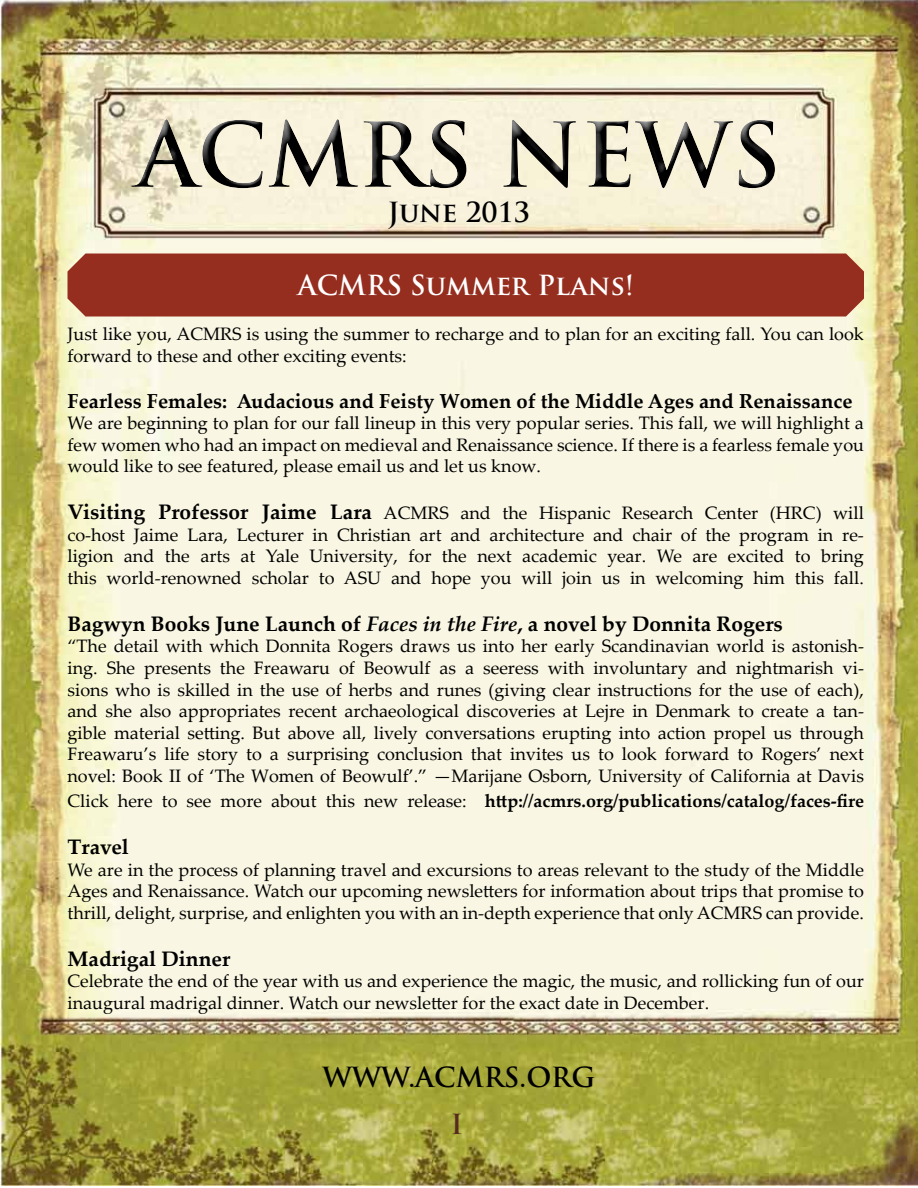
<style>
.page{position:relative;width:918px;height:1188px;background:#fff}
.page>*{position:absolute;margin:0;border:0;box-sizing:border-box;transform-origin:0 0}
.t1{font:700 27px "Trajan Pro";color:#000}
.t2{font:700 27px "Trajan Pro";color:#fff}
.t3{font:700 27px "Trajan Pro";color:#552b20}
.t4{font:700 21px "Palatino Linotype";color:#000}
.t5{font:700 20.25px "Palatino Linotype";color:#000}
.t6{font:18px/21.6px "Palatino Linotype";color:#000;text-align:justify}
.t7{font:700 18px "Palatino Linotype";color:#000}
.s1{font-weight:700;font-size:21px}
.s2{font-style:italic}
.s3{font-weight:400}
</style>
<div class="page">
<img style="left:0;top:0;width:918px;height:1186px">
<div style="left:120px;top:109px;width:662px;height:85px;background:#fff;opacity:.75"></div>
<div style="left:122px;top:113px;width:664px;height:86px;background:#000;opacity:.75"></div>
<div style="left:68px;top:254px;width:796px;height:63px;background:#962e1f"></div>
<h1 class="t1" style="left:388px;top:195px;width:144px">June 2013</h1>
<h1 class="t2" style="left:298px;top:269px;width:337px">ACMRS Summer Plans!</h1>
<p class="t6" style="left:68px;top:323px;width:798px">Just like you, ACMRS is using the summer to recharge and to plan for an exciting fall. You can look forward to these and other exciting events:</p>
<p class="t5" style="left:68px;top:386px;width:786px">Fearless Females: Audacious and Feisty Women of the Middle Ages and Renaissance</p>
<p class="t6" style="left:68px;top:412px;width:798px">We are beginning to plan for our fall lineup in this very popular series. This fall, we will highlight a few women who had an impact on medieval and Renaissance science. If there is a fearless female you would like to see featured, please email us and let us know.</p>
<p class="t6" style="left:67px;top:502px;width:798px"><span class="s1">Visiting Professor Jaime Lara</span> ACMRS and the Hispanic Research Center (HRC) will co-host Jaime Lara, Lecturer in Christian art and architecture and chair of the program in re&shy;ligion and the arts at Yale University, for the next academic year. We are excited to bring this world-renowned scholar to ASU and hope you will join us in welcoming him this fall.</p>
<p class="t4" style="left:68px;top:609px;width:717px">Bagwyn Books June Launch of <span class="s2">Faces in the Fire</span>, a novel by Donnita Rogers</p>
<p class="t6" style="left:68px;top:635px;width:798px">“The detail with which Donnita Rogers draws us into her early Scandinavian world is astonish&shy;ing. She presents the Freawaru of Beowulf as a seeress with involuntary and nightmarish vi&shy;sions who is skilled in the use of herbs and runes (giving clear instructions for the use of each), and she also appropriates recent archaeological discoveries at Lejre in Denmark to create a tan&shy;gible material setting. But above all, lively conversations erupting into action propel us through Freawaru’s life story to a surprising conclusion that invites us to look forward to Rogers’ next novel: Book II of ‘The Women of Beowulf’.” —Marijane Osborn, University of California at Davis</p>
<p class="t7" style="left:68px;top:788px;width:798px"><span class="s3">Click here to see more about this new release:</span> http://acmrs.org/publications/catalog/faces-fire</p>
<p class="t4" style="left:68px;top:832px;width:63px">Travel</p>
<p class="t6" style="left:68px;top:858px;width:798px">We are in the process of planning travel and excursions to areas relevant to the study of the Middle Ages and Renaissance. Watch our upcoming newsletters for information about trips that promise to thrill, delight, surprise, and enlighten you with an in-depth experience that only ACMRS can provide.</p>
<p class="t4" style="left:68px;top:944px;width:164px">Madrigal Dinner</p>
<p class="t6" style="left:67px;top:970px;width:798px">Celebrate the end of the year with us and experience the magic, the music, and rollicking fun of our inaugural madrigal dinner. Watch our newsletter for the exact date in December.</p>
<h1 class="t1" style="left:323px;top:1060px;width:274px">WWW.ACMRS.ORG</h1>
<h1 class="t3" style="left:451px;top:1107px;width:14px">I</h1>
</div>
